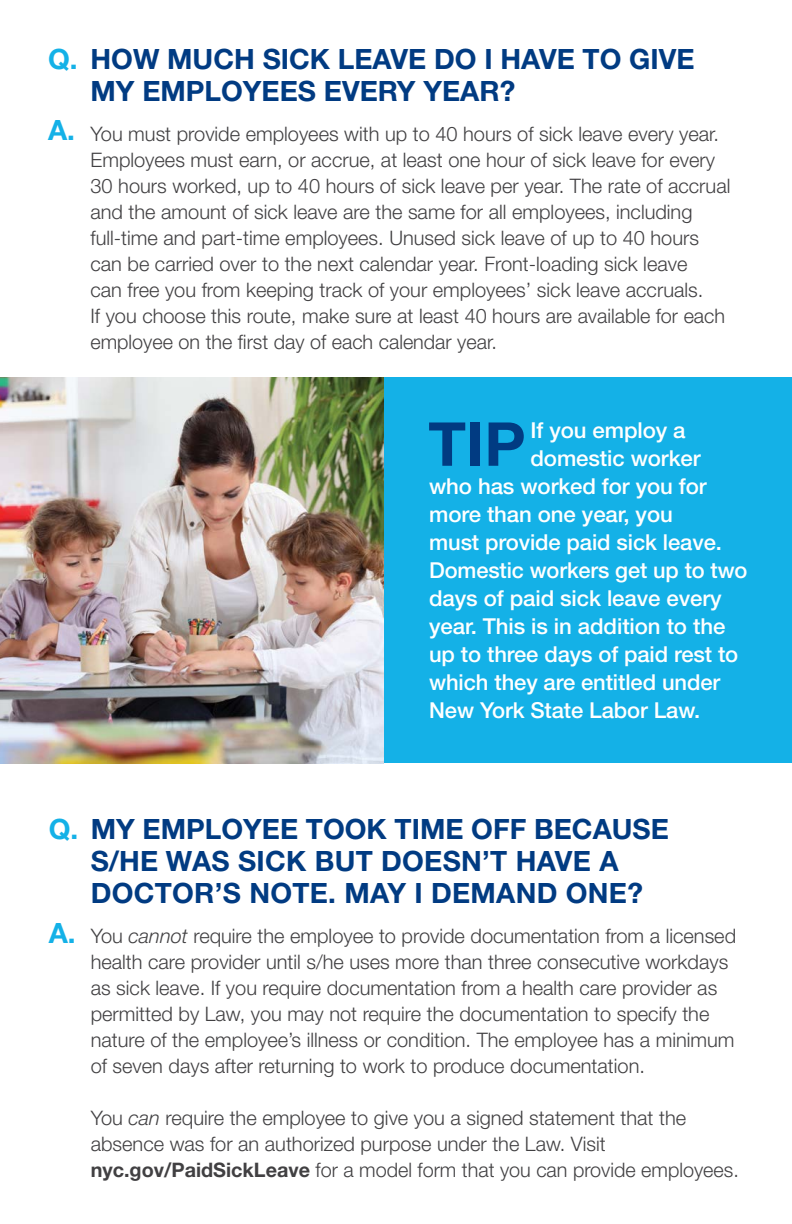
<style>
.page{position:relative;width:792px;height:1224px;background:#fff}
.page>*{position:absolute;margin:0;border:0;box-sizing:border-box;transform-origin:0 0}
.t1{font:700 60.6px "Helvetica Neue LT Std";color:#013b82}
.t2{font:700 28px/32px "Helvetica Neue LT Std";color:#013b82}
.t3{font:700 28px "Helvetica Neue LT Std";color:#14b1e7}
.t4{font:500 22px "Helvetica Neue LT Std";letter-spacing:-.005em;color:#fff}
.t5{font:300 20px/26px "Helvetica Neue LT Std";color:#414042}
.s1{color:#14b1e7}
.s2{font-style:italic}
.s3{font-weight:700}
</style>
<div class="page">
<div style="left:384px;top:377px;width:408px;height:386px;background:#14b1e7"></div>
<img style="left:0;top:377px;width:384px;height:386px">
<h2 class="t3" style="left:48px;top:41px;width:31px">Q.</h2>
<h2 class="t3" style="left:48px;top:113px;width:28px">A.</h2>
<h2 class="t2" style="left:91px;top:42px;width:606px">HOW MUCH SICK LEAVE DO I HAVE TO GIVE<br>MY EMPLOYEES EVERY YEAR?</h2>
<p class="t5" style="left:91px;top:120px;width:641px">You must provide employees with up to 40 hours of sick leave every year.<br>Employees must earn, or accrue, at least one hour of sick leave for every 30 hours worked, up to 40 hours of sick leave per year. The rate of accrual and the amount of sick leave are the same for all employees, including full-time and part-time employees. Unused sick leave of up to 40 hours can be carried over to the next calendar year. Front-loading sick leave<br>can free you from keeping track of your employees’ sick leave accruals.<br>If you choose this route, make sure at least 40 hours are available for each employee on the first day of each calendar year.</p>
<h1 class="t1" style="left:428px;top:407px;width:99px">TIP</h1>
<p class="t4" style="left:531px;top:417px;width:157px">If you employ a</p>
<p class="t4" style="left:531px;top:445px;width:172px">domestic worker</p>
<p class="t4" style="left:429px;top:473px;width:279px">who has worked for you for</p>
<p class="t4" style="left:429px;top:501px;width:245px">more than one year, you</p>
<p class="t4" style="left:429px;top:529px;width:294px">must provide paid sick leave.</p>
<p class="t4" style="left:429px;top:557px;width:320px">Domestic workers get up to two</p>
<p class="t4" style="left:429px;top:585px;width:294px">days of paid sick leave every</p>
<p class="t4" style="left:429px;top:613px;width:298px">year. This is in addition to the</p>
<p class="t4" style="left:429px;top:641px;width:311px">up to three days of paid rest to</p>
<p class="t4" style="left:429px;top:669px;width:293px">which they are entitled under</p>
<p class="t4" style="left:429px;top:697px;width:273px">New York State Labor Law.</p>
<h2 class="t2" style="left:49px;top:812px;width:622px;text-align:center"><span class="s1">Q.</span> MY EMPLOYEE TOOK TIME OFF BECAUSE<br>S/HE WAS SICK BUT DOESN’T HAVE A<br>DOCTOR’S NOTE. MAY I DEMAND ONE?</h2>
<p class="t5" style="left:91px;top:922px;width:647px">You <span class="s2">cannot</span> require the employee to provide documentation from a licensed health care provider until s/he uses more than three consecutive workdays as sick leave. If you require documentation from a health care provider as permitted by Law, you may not require the documentation to specify the nature of the employee’s illness or condition. The employee has a minimum of seven days after returning to work to produce documentation.</p>
<p class="t5" style="left:91px;top:1104px;width:650px">You <span class="s2">can</span> require the employee to give you a signed statement that the absence was for an authorized purpose under the Law. Visit <span class="s3">nyc.gov/PaidSickLeave</span> for a model form that you can provide employees.</p>
<h2 class="t3" style="left:49px;top:916px;width:28px">A.</h2>
</div>
